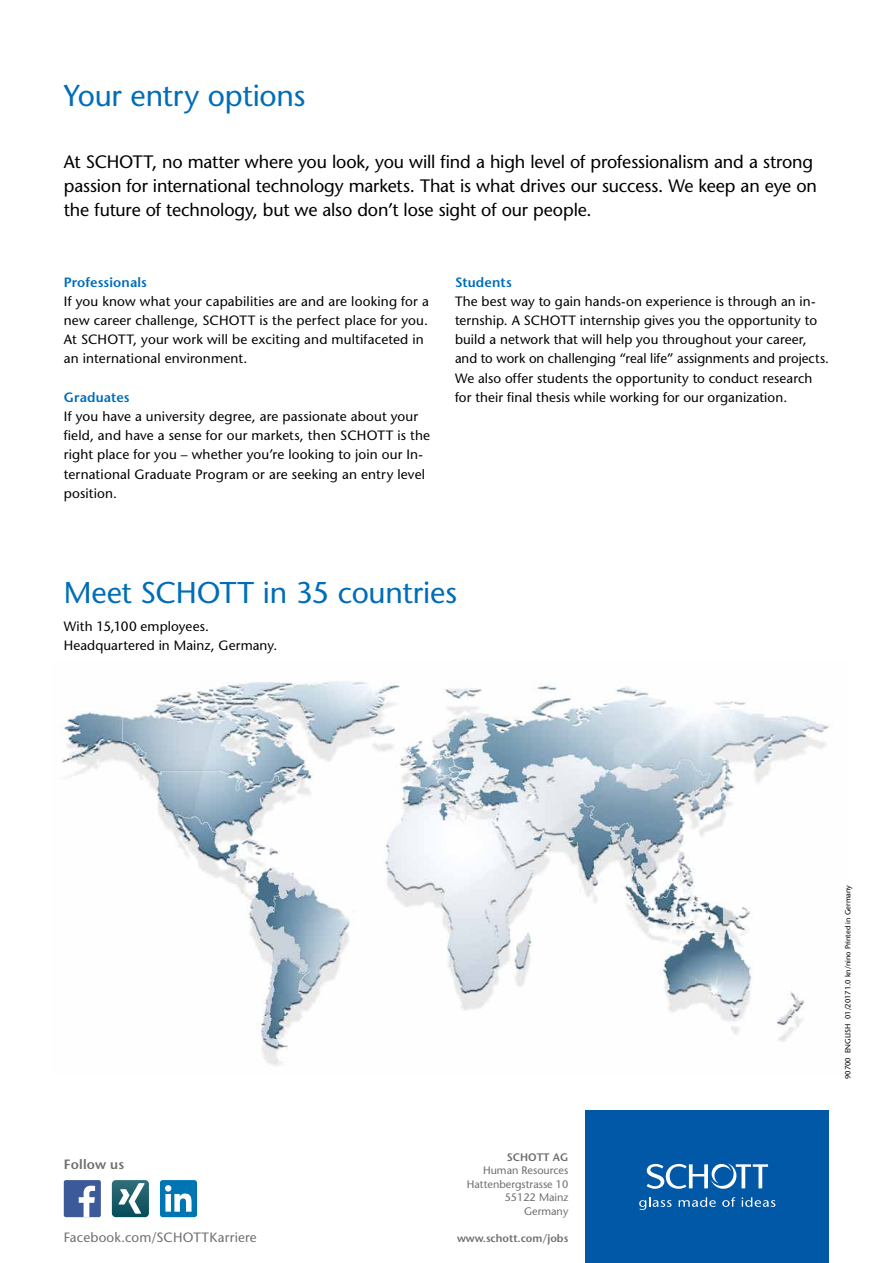
<style>
.page{position:relative;width:893px;height:1263px;background:#fff}
.page>*{position:absolute;margin:0;border:0;box-sizing:border-box;transform-origin:0 0}
.t1{font:500 30px "Stone Sans Std";letter-spacing:-.01em;color:#006db8}
.t2{font:500 18px/24px "Stone Sans Std";letter-spacing:-.01em;color:#000}
.t3{font:500 13.5px/19.2px "Stone Sans Std";letter-spacing:.01em;color:#000}
.t4{font:600 13.5px "Stone Sans Std";letter-spacing:.01em;color:#006db8}
.t5{font:500 13.5px "Stone Sans Std";letter-spacing:.015em;color:#6f6f6e}
.t6{font:600 13.5px "Stone Sans Std";letter-spacing:.015em;color:#6f6f6e}
.t7{font:500 10.8px/13.5px "Stone Sans Std";color:#6f6f6e;text-align:right}
.t8{font:600 10.8px "Stone Sans Std";color:#6f6f6e}
.t9{font:500 7.5px "Stone Sans Std";color:#000}
</style>
<div class="page">
<div style="left:585px;top:1110px;width:244px;height:153px;background:#0058a6"></div>
<svg style="left:639px;top:1197px;width:33px;height:13px"></svg>
<svg style="left:679px;top:1197px;width:37px;height:10px"></svg>
<svg style="left:722px;top:1197px;width:13px;height:10px"></svg>
<svg style="left:742px;top:1197px;width:33px;height:10px"></svg>
<svg style="left:647px;top:1163px;width:121px;height:26px"></svg>
<img style="left:61px;top:681px;width:768px;height:385px">
<div style="left:160px;top:1180px;width:37px;height:37px;background:#0075b3;border-radius:3px"></div>
<svg style="left:165px;top:1185px;width:27px;height:27px"></svg>
<svg style="left:112px;top:1180px;width:37px;height:37px"></svg>
<div style="left:64px;top:1180px;width:37px;height:37px;background:#3c5a99;border-radius:2px"></div>
<svg style="left:79px;top:1186px;width:16px;height:31px"></svg>
<h1 class="t1" style="left:64px;top:78px;width:243px">Your entry options</h1>
<p class="t2" style="left:64px;top:150px;width:755px">At SCHOTT, no matter where you look, you will find a high level of professionalism and a strong passion for international technology markets. That is what drives our success. We keep an eye on the future of technology, but we also don’t lose sight of our people.</p>
<p class="t4" style="left:64px;top:274px;width:85px">Professionals</p>
<p class="t3" style="left:64px;top:292px;width:367px">If you know what your capabilities are and are looking for a new career challenge, SCHOTT is the perfect place for you.<br>At SCHOTT, your work will be exciting and multifaceted in an international environment.</p>
<p class="t4" style="left:64px;top:389px;width:67px">Graduates</p>
<p class="t3" style="left:64px;top:407px;width:368px">If you have a university degree, are passionate about your field, and have a sense for our markets, then SCHOTT is the right place for you – whether you’re looking to join our In&shy;ternational Graduate Program or are seeking an entry level position.</p>
<p class="t4" style="left:455px;top:274px;width:58px">Students</p>
<p class="t3" style="left:455px;top:292px;width:376px">The best way to gain hands-on experience is through an in&shy;ternship. A SCHOTT internship gives you the opportunity to build a network that will help you throughout your career, and to work on challenging “real life” assignments and projects.<br>We also offer students the opportunity to conduct research for their final thesis while working for our organization.</p>
<h1 class="t1" style="left:64px;top:575px;width:395px">Meet SCHOTT in 35 countries</h1>
<p class="t3" style="left:64px;top:617px;width:215px">With 15,100 employees.<br>Headquartered in Mainz, Germany.</p>
<p class="t6" style="left:64px;top:1156px;width:62px">Follow us</p>
<p class="t5" style="left:64px;top:1229px;width:194px">Facebook.com/SCHOTTKarriere</p>
<p class="t8" style="left:507px;top:1150px;width:63px">SCHOTT AG</p>
<p class="t7" style="left:467px;top:1164px;width:103px">Human Resources<br>Hattenbergstrasse 10<br>55122 Mainz<br>Germany</p>
<p class="t8" style="left:457px;top:1231px;width:113px">www.schott.com/jobs</p>
<p class="t9" style="left:843px;top:1079px;width:196px;rotate:-90deg">90700 ENGLISH 01/20171.0 kn/nino Printed in Germany</p>
</div>
